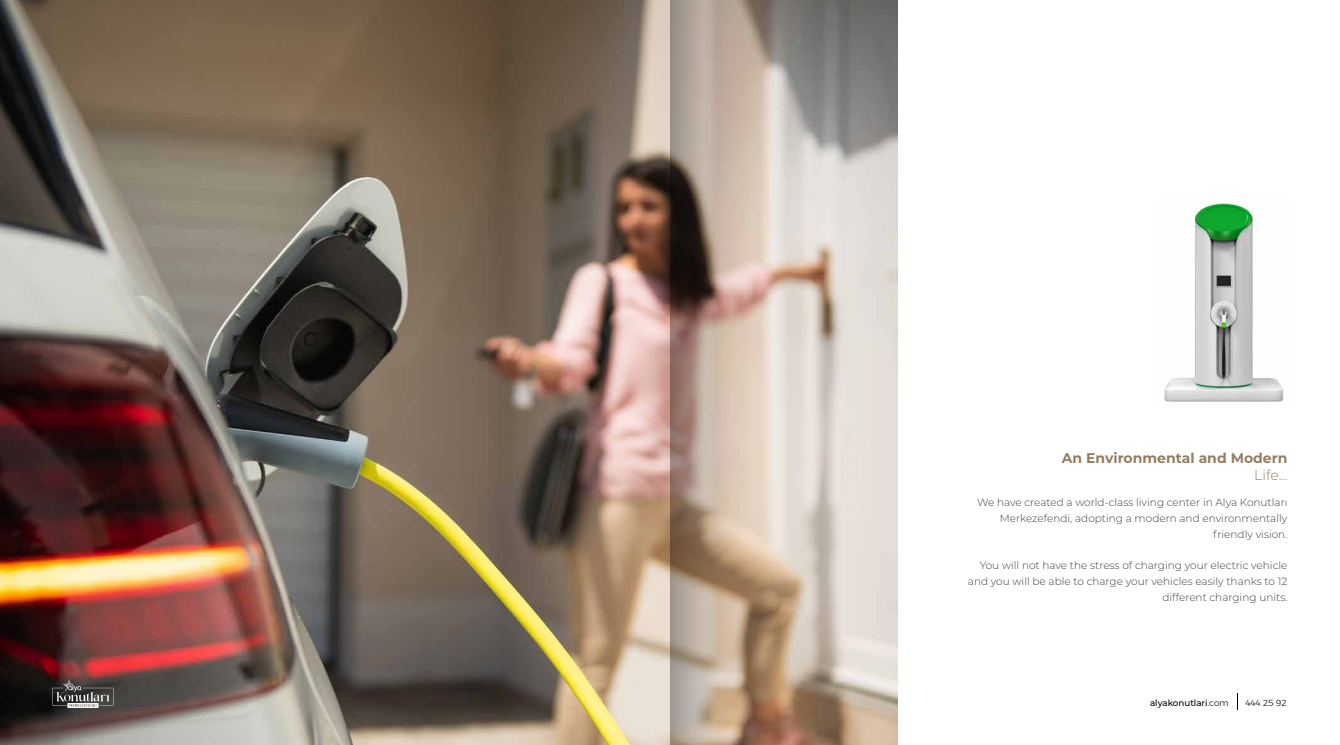
<style>
.page{position:relative;width:1340px;height:745px;background:#fff}
.page>*{position:absolute;margin:0;border:0;box-sizing:border-box;transform-origin:0 0}
.t1{font:700 14px "Montserrat";color:#947d5f}
.t2{font:300 14px "Montserrat";color:#947d5f}
.t3{font:300 10.5px/15.8px "Montserrat";color:#414042;text-align:right}
.t4{font:100 8.75px "Montserrat";color:#000}
.t5{font:300 8.75px "Gontserrat";color:#000}
.s1{font-family:"Gontserrat";font-weight:300}
</style>
<div class="page">
<img style="left:0;top:0;width:898px;height:744px">
<img style="left:1164px;top:203px;width:120px;height:199px">
<svg style="left:1237px;top:693px;width:1px;height:16px"></svg>
<svg style="left:52px;top:671px;width:61px;height:36px;background:#63504e"></svg>
<svg style="left:670px;top:0;width:80px;height:744px;background:#ad998a"></svg>
<h1 class="t1" style="left:1061px;top:447px;width:227px">An Environmental and Modern</h1>
<h1 class="t2" style="left:1254px;top:465px;width:35px">Life…</h1>
<p class="t3" style="left:977px;top:494px;width:312px">We have created a world-class living center in Alya Konutları<br>Merkezefendi, adopting a modern and environmentally friendly vision.</p>
<p class="t3" style="left:967px;top:557px;width:321px">You will not have the stress of charging your electric vehicle and you will be able to charge your vehicles easily thanks to 12 different charging units.</p>
<p class="t4" style="left:1150px;top:696px;width:80px">alyakonutlari<span class="s1">.com</span></p>
<p class="t5" style="left:1245px;top:695px;width:43px">444 25 92</p>
</div>
